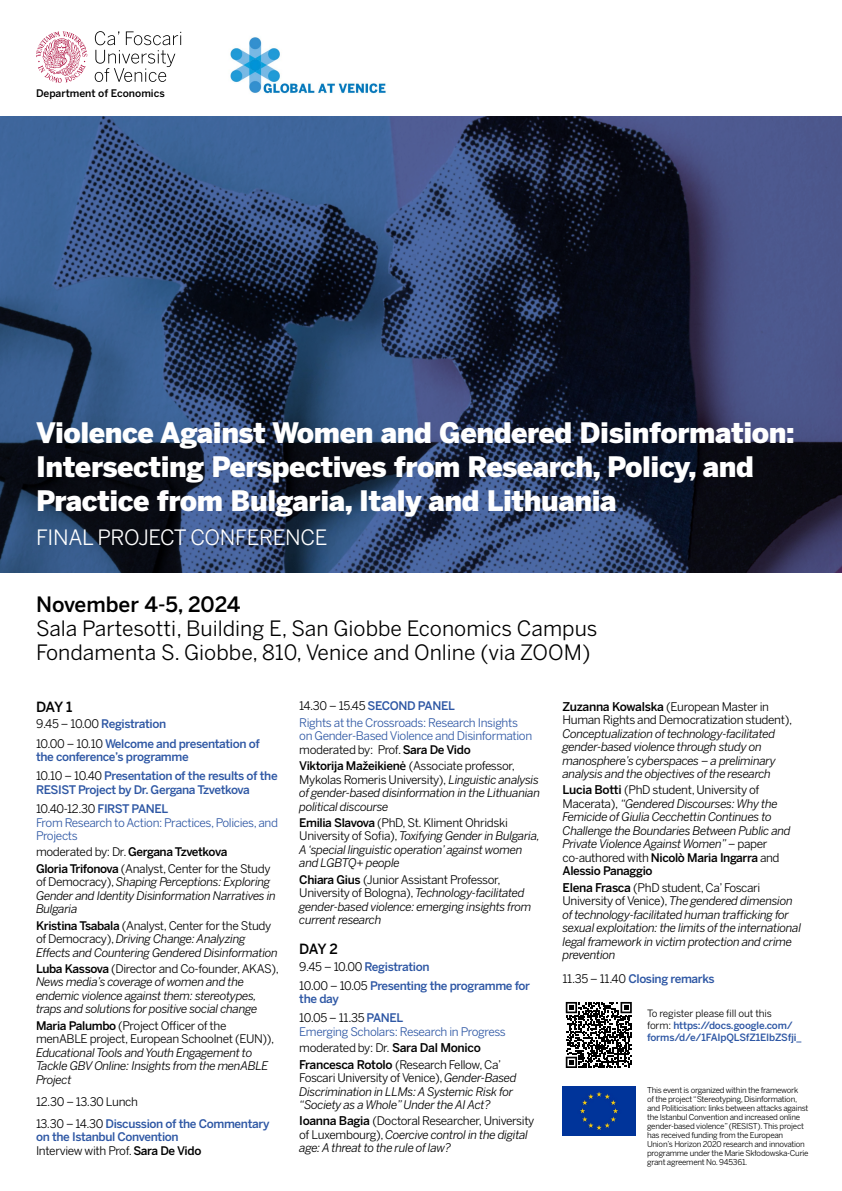
<style>
.page{position:relative;width:842px;height:1191px;background:#fff}
.page>*{position:absolute;margin:0;border:0;box-sizing:border-box;transform-origin:0 0}
.t1{font:900 28px/34px "Benton Sans";letter-spacing:-.015em;color:#fff}
.t2{font:21px/24px "Benton Sans";color:#000}
.t3{font:21px "Benton Sans";letter-spacing:-.015em;color:#fff}
.t4{font:21px "Benton Sans Medium 2";letter-spacing:-.005em;color:#000}
.t5{font:14px "Benton Sans Medium 2";letter-spacing:-.065em;color:#000}
.t6{font:italic 11.8px/13.5px "Benton Sans";letter-spacing:-.03em;color:#000}
.t7{font:11.8px/19.2px "Benton Sans Medium 2";letter-spacing:-.03em;color:#2e57a4}
.t8{font:11.8px/13.5px "Benton Sans";letter-spacing:-.03em;color:#2e57a4}
.t9{font:11.8px/13.5px "Benton Sans";letter-spacing:-.03em;color:#000}
.t10{font:11.8px "Benton Sans Medium 2";letter-spacing:-.03em;color:#000}
.t11{font:500 10.4px "Benton Sans";letter-spacing:-.005em;color:#000}
.t12{font:10px/12px "Benton Sans Medium 2";letter-spacing:-.015em;color:#2e57a4}
.t13{font:10px "Benton Sans";letter-spacing:-.015em;color:#000}
.t14{font:8px/9px "Benton Sans";letter-spacing:-.03em;color:#000}
.s1{font-family:"Benton Sans";font-size:12px;color:#000}
.s2{font-family:"Benton Sans";color:#000}
.s3{color:#000}
.s4{font-family:"Benton Sans Medium 2"}
.s5{font-family:"Benton Sans"}
.s6{font-family:"Benton Sans Medium 2";font-style:normal}
.s7{font-style:normal}
.s8{font-family:"Benton Sans Medium 2";color:#000}
.s9{font-family:"Open Sans";font-style:normal}
.s10{font-family:"Benton Sans Medium 2";font-size:12px}
.s11{font-family:"Benton Sans Medium 2";font-style:normal;font-size:12px}
</style>
<div class="page">
<svg style="left:0;top:116px;width:842px;height:457px;background:#2a3a5e"></svg>
<svg style="left:95px;top:31px;width:86px;height:51px"></svg>
<svg style="left:36px;top:31px;width:51px;height:52px"></svg>
<img style="left:230px;top:37px;width:156px;height:57px">
<svg style="left:566px;top:1002px;width:66px;height:66px"></svg>
<img style="left:562px;top:1087px;width:73px;height:48px">
<p class="t11" style="left:36px;top:87px;width:130px">Department of Economics</p>
<h1 class="t1" style="left:36px;top:415px;width:760px">Violence Against Women and Gendered Disinformation:<br>Intersecting Perspectives from Research, Policy, and<br>Practice from Bulgaria, Italy and Lithuania</h1>
<h2 class="t3" style="left:36px;top:525px;width:293px">FINAL PROJECT CONFERENCE</h2>
<h2 class="t4" style="left:36px;top:592px;width:206px">November 4-5, 2024</h2>
<h2 class="t2" style="left:36px;top:616px;width:563px">Sala Partesotti, Building E, San Giobbe Economics Campus<br>Fondamenta S. Giobbe, 810, Venice and Online (via ZOOM)</h2>
<p class="t5" style="left:36px;top:698px;width:38px">DAY 1</p>
<p class="t7" style="left:36px;top:714px;width:225px"><span class="s1">9</span><span class="s2">.45 – 10.00</span> Registration<br><span class="s2">10.00 – 10.10</span> Welcome and presentation of</p>
<p class="t7" style="left:36px;top:747px;width:243px">the conference’s programme<br><span class="s2">10.10 – 10.40</span> Presentation of the results of the</p>
<p class="t7" style="left:36px;top:780px;width:215px">RESIST Project by Dr. Gergana Tzvetkova</p>
<p class="t8" style="left:36px;top:802px;width:244px"><span class="s3">10.40-12.30</span> <span class="s4">FIRST PANEL<br></span>From Research to Action: Practices, Policies, and<br>Projects</p>
<p class="t10" style="left:36px;top:845px;width:193px"><span class="s5">moderated by: Dr.</span> Gergana Tzvetkova</p>
<p class="t6" style="left:36px;top:861px;width:241px"><span class="s6">Gloria Trifonova</span> <span class="s7">(Analyst, Center for the Study of Democracy),</span> Shaping Perceptions: Exploring Gender and Identity Disinformation Narratives in Bulgaria</p>
<p class="t6" style="left:36px;top:918px;width:243px"><span class="s6">Kristina Tsabala</span> <span class="s7">(Analyst, Center for the Study of Democracy),</span> Driving Change: Analyzing<br>Effects and Countering Gendered Disinformation</p>
<p class="t6" style="left:36px;top:961px;width:244px"><span class="s6">Luba Kassova</span> <span class="s7">(Director and Co-founder, AKAS), </span>News media’s coverage of women and the endemic violence against them: stereotypes, traps and solutions for positive social change</p>
<p class="t9" style="left:36px;top:1018px;width:240px"><span class="s4">Maria Palumbo</span> (Project Officer of the menABLE project, European Schoolnet (EUN)),</p>
<p class="t6" style="left:36px;top:1045px;width:234px">Educational Tools and Youth Engagement to<br>Tackle GBV Online: Insights from the menABLE<br>Project</p>
<p class="t9" style="left:36px;top:1094px;width:104px">12.30 – 13.30 Lunch</p>
<p class="t7" style="left:36px;top:1116px;width:235px;line-height:13.5px"><span class="s2">13.30 – 14.30</span> Discussion of the Commentary on the Istanbul Convention</p>
<p class="t9" style="left:36px;top:1143px;width:167px">Interview with Prof. <span class="s4">Sara De Vido</span></p>
<p class="t8" style="left:299px;top:698px;width:220px;line-height:16.3px"><span class="s3">14.30 – 15.45</span> <span class="s4">SECOND PANEL<br></span>Rights at the Crossroads: Research Insights</p>
<p class="t8" style="left:299px;top:729px;width:234px">on Gender-Based Violence and Disinformation <span class="s3">moderated by: Prof.</span> <span class="s8">Sara De Vido</span></p>
<p class="t6" style="left:299px;top:759px;width:242px"><span class="s6">Viktorija Mažeikien</span><span class="s9">ė</span> <span class="s7">(Associate professor, Mykolas Romeris University),</span> Linguistic analysis of gender-based disinformation in the Lithuanian political discourse</p>
<p class="t6" style="left:299px;top:815px;width:242px"><span class="s6">Emilia Slavova</span> <span class="s7">(PhD, St. Kliment Ohridski University of Sofia),</span> Toxifying Gender in Bulgaria, A ‘special linguistic operation’ against women and LGBTQ+ people</p>
<p class="t6" style="left:299px;top:872px;width:234px"><span class="s6">Chiara Gius</span> <span class="s7">(Junior Assistant Professor, University of Bologna),</span> Technology-facilitated gender-based violence: emerging insights from current research</p>
<p class="t5" style="left:299px;top:940px;width:40px">DAY 2</p>
<p class="t7" style="left:299px;top:956px;width:232px"><span class="s1">9</span><span class="s2">.45 – 10.00</span> Registration<br><span class="s2">10.00 – 10.05</span> Presenting the programme for</p>
<p class="t7" style="left:299px;top:989px;width:41px">the day</p>
<p class="t8" style="left:299px;top:1011px;width:208px"><span class="s3">10.05 – 11.35</span> <span class="s4">PANEL<br></span>Emerging Scholars: Research in Progress</p>
<p class="t9" style="left:299px;top:1039px;width:204px;line-height:16.3px">moderated by: Dr. <span class="s10">Sara Dal Monico<br>Francesca Rotolo</span> (Research Fellow, Ca’</p>
<p class="t6" style="left:299px;top:1071px;width:219px"><span class="s7">Foscari University of Venice),</span> Gender-Based<br>Discrimination in LLMs: A Systemic Risk for “Society as a Whole” Under the AI Act?</p>
<p class="t6" style="left:299px;top:1114px;width:237px"><span class="s11">Ioanna Bagia</span> <span class="s7">(Doctoral Researcher, University of Luxembourg),</span> Coercive control in the digital age: A threat to the rule of law?</p>
<p class="t9" style="left:562px;top:699px;width:231px"><span class="s10">Zuzanna Kowalska</span> (European Master in<br>Human Rights and Democratization student),</p>
<p class="t6" style="left:562px;top:726px;width:215px">Conceptualization of technology-facilitated gender-based violence through study on manosphere’s cyberspaces – a preliminary analysis and the objectives of the research</p>
<p class="t6" style="left:562px;top:783px;width:230px"><span class="s11">Lucia Botti</span> <span class="s7">(PhD student, University of Macerata),</span> “Gendered Discourses: Why the Femicide of Giulia Cecchettin Continues to Challenge the Boundaries Between Public and Private Violence Against Women” – <span class="s7">paper co-authored with</span> <span class="s6">Nicolò Maria Ingarra</span> <span class="s7">and</span></p>
<p class="t10" style="left:562px;top:864px;width:92px">Alessio Panaggio</p>
<p class="t6" style="left:562px;top:880px;width:240px"><span class="s11">Elena Frasca</span> <span class="s7">(PhD student, Ca’ Foscari University of Venice),</span> The gendered dimension of technology-facilitated human trafficking for sexual exploitation: the limits of the international legal framework in victim protection and crime prevention</p>
<p class="t7" style="left:562px;top:968px;width:154px"><span class="s2">11.35 – 11.40</span> Closing remarks</p>
<p class="t13" style="left:647px;top:1007px;width:126px">To register please fill out this</p>
<p class="t12" style="left:647px;top:1018px;width:156px"><span class="s2">form:</span> https://docs.google.com/ forms/d/e/1FAIpQLSfZ1EIbZSfji_</p>
<p class="t14" style="left:647px;top:1085px;width:163px">This event is organized within the framework<br>of the project “Stereotyping, Disinformation, and Politicisation: links between attacks against the Istanbul Convention and increased online gender-based violence” (RESIST). This project has received funding from the European Union’s Horizon 2020 research and innovation programme under the Marie Skłodowska-Curie grant agreement No. 945361.</p>
</div>
